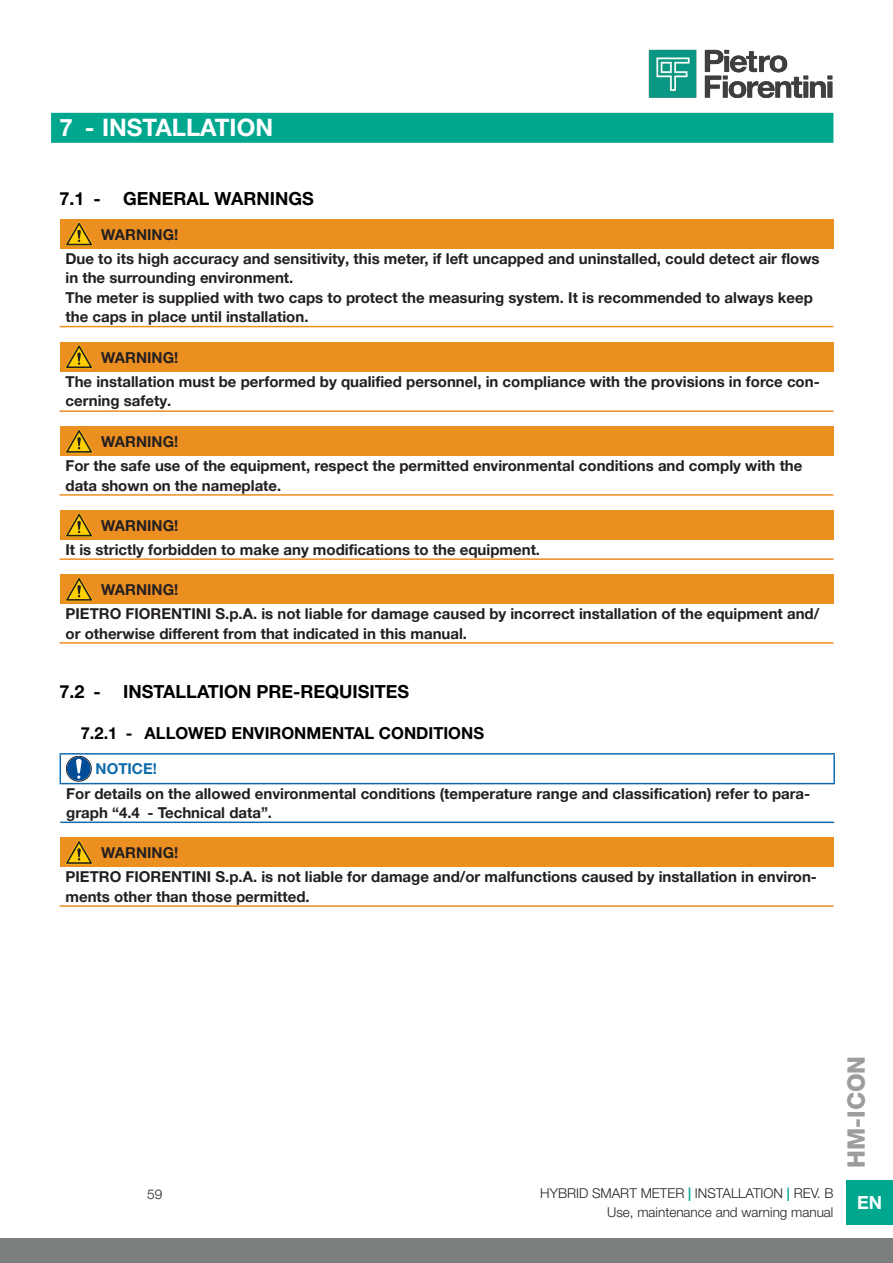
<style>
.page{position:relative;width:893px;height:1263px;background:#fff}
.page>*{position:absolute;margin:0;border:0;box-sizing:border-box;transform-origin:0 0}
.t1{font:700 24px "Helvetica Neue LT Pro";color:#fff}
.t2{font:800 24px "Helvetica Neue LT Pro";color:#9b9d9e}
.t3{font:700 18px "Helvetica Neue LT Pro";color:#000}
.t4{font:700 18px "Helvetica Neue LT Pro";color:#fff}
.t5{font:700 16.5px "Helvetica Neue LT Pro";color:#000}
.Helvetica_Neue_LT_Pro_75_Bold_10_Sx_Nero{font:700 15px/19.5px "Helvetica Neue LT Pro";color:#231f20}
.Helvetica_Neue_LT_Pro_75_Bold_10_Sx_AVVE{font:700 15px "Helvetica Neue LT Pro";color:#231f20}
.Helvetica_Neue_LT_Pro_75_Bold_10_Sx_AVVI{font:700 15px "Helvetica Neue LT Pro";color:#106bac}
.t6{font:300 13.5px "Helvetica Neue LT Pro";color:#231f20}
.s1{font-weight:700;color:#00a78f}
</style>
<div class="page">
<img style="left:648px;top:49px;width:185px;height:49px">
<div style="left:0;top:1238px;width:893px;height:25px;background:#7c7f80"></div>
<div style="left:846px;top:1180px;width:47px;height:45px;background:#00a78f"></div>
<div style="left:51px;top:113px;width:782px;height:30px;background:#00a78f"></div>
<div style="left:60px;top:219px;width:773px;height:30px;background:#ec8f21"></div>
<hr style="left:60px;top:326px;width:773px;height:1px;background:#ec8f21">
<svg style="left:66px;top:222px;width:27px;height:24px"></svg>
<div style="left:60px;top:342px;width:773px;height:30px;background:#ec8f21"></div>
<hr style="left:60px;top:410px;width:773px;height:2px;background:#ec8f21">
<svg style="left:66px;top:345px;width:27px;height:24px"></svg>
<div style="left:60px;top:426px;width:773px;height:30px;background:#ec8f21"></div>
<hr style="left:60px;top:494px;width:773px;height:2px;background:#ec8f21">
<svg style="left:66px;top:429px;width:27px;height:24px"></svg>
<div style="left:60px;top:510px;width:773px;height:30px;background:#ec8f21"></div>
<hr style="left:60px;top:558px;width:773px;height:2px;background:#ec8f21">
<svg style="left:66px;top:513px;width:27px;height:24px"></svg>
<div style="left:60px;top:574px;width:773px;height:30px;background:#ec8f21"></div>
<hr style="left:60px;top:642px;width:773px;height:2px;background:#ec8f21">
<svg style="left:66px;top:577px;width:27px;height:24px"></svg>
<hr style="left:60px;top:821px;width:774px;height:2px;background:#106bac">
<hr style="left:60px;top:753px;width:775px;height:1px;background:#106bac">
<svg style="left:60px;top:754px;width:1px;height:29px"></svg>
<hr style="left:833px;top:754px;width:2px;height:29px;background:#106bac">
<hr style="left:60px;top:783px;width:775px;height:1px;background:#106bac">
<svg style="left:66px;top:756px;width:25px;height:25px"></svg>
<div style="left:66px;top:756px;width:25px;height:25px;border:1px solid #231f20;border-radius:50%"></div>
<div style="left:67px;top:757px;width:24px;height:24px;background:#004c97;border-radius:50%"></div>
<svg style="left:76px;top:759px;width:6px;height:20px"></svg>
<div style="left:60px;top:837px;width:773px;height:30px;background:#ec8f21"></div>
<hr style="left:60px;top:905px;width:773px;height:2px;background:#ec8f21">
<svg style="left:66px;top:840px;width:27px;height:24px"></svg>
<p class="t1" style="left:60px;top:113px;width:215px">7 - INSTALLATION</p>
<p class="t3" style="left:60px;top:187px;width:256px">7.1 - GENERAL WARNINGS</p>
<p class="Helvetica_Neue_LT_Pro_75_Bold_10_Sx_AVVE" style="left:101px;top:225px;width:79px">WARNING!</p>
<p class="Helvetica_Neue_LT_Pro_75_Bold_10_Sx_Nero" style="left:66px;top:248px;width:756px">Due to its high accuracy and sensitivity, this meter, if left uncapped and uninstalled, could detect air flows in the surrounding environment.</p>
<p class="Helvetica_Neue_LT_Pro_75_Bold_10_Sx_Nero" style="left:66px;top:287px;width:749px">The meter is supplied with two caps to protect the measuring system. It is recommended to always keep the caps in place until installation.</p>
<p class="Helvetica_Neue_LT_Pro_75_Bold_10_Sx_AVVE" style="left:101px;top:348px;width:79px">WARNING!</p>
<p class="Helvetica_Neue_LT_Pro_75_Bold_10_Sx_Nero" style="left:66px;top:372px;width:756px">The installation must be performed by qualified personnel, in compliance with the provisions in force con&shy;cerning safety.</p>
<p class="Helvetica_Neue_LT_Pro_75_Bold_10_Sx_AVVE" style="left:101px;top:433px;width:79px">WARNING!</p>
<p class="Helvetica_Neue_LT_Pro_75_Bold_10_Sx_Nero" style="left:66px;top:456px;width:738px">For the safe use of the equipment, respect the permitted environmental conditions and comply with the data shown on the nameplate.</p>
<p class="Helvetica_Neue_LT_Pro_75_Bold_10_Sx_AVVE" style="left:101px;top:516px;width:79px">WARNING!</p>
<p class="Helvetica_Neue_LT_Pro_75_Bold_10_Sx_Nero" style="left:66px;top:539px;width:476px">It is strictly forbidden to make any modifications to the equipment.</p>
<p class="Helvetica_Neue_LT_Pro_75_Bold_10_Sx_AVVE" style="left:101px;top:581px;width:79px">WARNING!</p>
<p class="Helvetica_Neue_LT_Pro_75_Bold_10_Sx_Nero" style="left:66px;top:604px;width:755px">PIETRO FIORENTINI S.p.A. is not liable for damage caused by incorrect installation of the equipment and/ or otherwise different from that indicated in this manual.</p>
<p class="t3" style="left:60px;top:680px;width:351px">7.2 - INSTALLATION PRE-REQUISITES</p>
<p class="t5" style="left:81px;top:722px;width:405px">7.2.1 - ALLOWED ENVIRONMENTAL CONDITIONS</p>
<p class="Helvetica_Neue_LT_Pro_75_Bold_10_Sx_AVVI" style="left:96px;top:759px;width:63px">NOTICE!</p>
<p class="Helvetica_Neue_LT_Pro_75_Bold_10_Sx_Nero" style="left:66px;top:783px;width:745px">For details on the allowed environmental conditions (temperature range and classification) refer to para&shy;graph “4.4 - Technical data”.</p>
<p class="Helvetica_Neue_LT_Pro_75_Bold_10_Sx_AVVE" style="left:101px;top:844px;width:79px">WARNING!</p>
<p class="Helvetica_Neue_LT_Pro_75_Bold_10_Sx_Nero" style="left:66px;top:867px;width:753px">PIETRO FIORENTINI S.p.A. is not liable for damage and/or malfunctions caused by installation in environ&shy;ments other than those permitted.</p>
<p class="t6" style="left:147px;top:1185px;width:17px">59</p>
<p class="t6" style="left:540px;top:1185px;width:295px">Hybr id smart meter <span class="s1">|</span> INSTALLATI ON <span class="s1">|</span> REV. B</p>
<p class="t6" style="left:607px;top:1204px;width:228px">Use, maintenance and warning manual</p>
<h1 class="t2" style="left:842px;top:1168px;width:114px;rotate:-90deg">HM-ICON</h1>
<p class="t4" style="left:857px;top:1191px;width:27px">EN</p>
</div>
